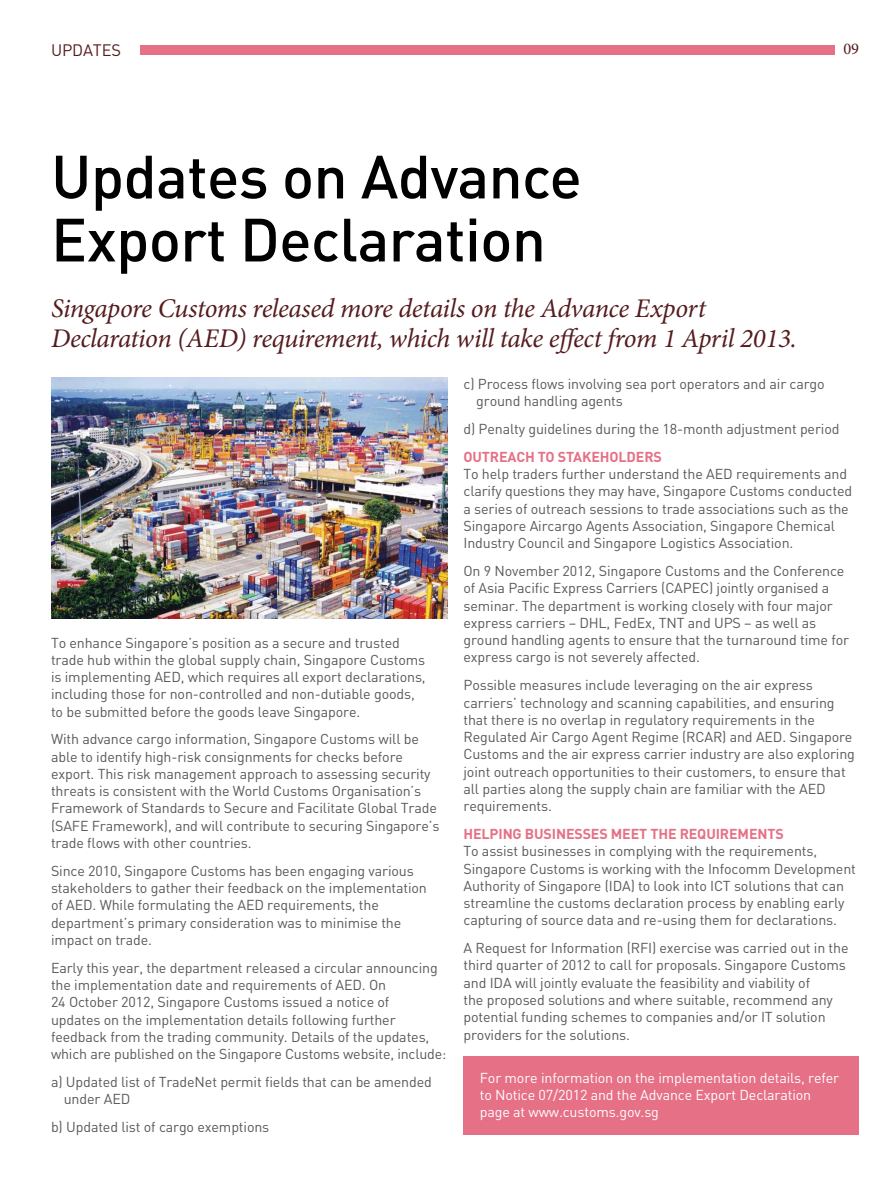
<style>
.page{position:relative;width:893px;height:1191px;background:#fff}
.page>*{position:absolute;margin:0;border:0;box-sizing:border-box;transform-origin:0 0}
.t1{font:500 60px/63px "DIN";letter-spacing:-.01em;color:#000}
.t2{font:italic 27px/30px "Minion Pro";letter-spacing:-.015em;color:#551c1e}
.t3{font:16.35px "DIN";letter-spacing:-.01em;color:#551c1e}
.t4{font:16.35px "Minion Pro";color:#551c1e}
.t5{font:14.25px/17.2px "DIN";letter-spacing:-.01em;color:#58595b}
.t6{font:14.25px/17.2px "DIN";letter-spacing:-.01em;color:#fff}
.t7{font:700 14.25px "DIN";letter-spacing:-.01em;color:#e67086}
</style>
<div class="page">
<div style="left:140px;top:45px;width:694px;height:9px;background:#e67086"></div>
<div style="left:463px;top:1056px;width:396px;height:79px;background:#e67086"></div>
<img style="left:51px;top:377px;width:396px;height:242px">
<p class="t3" style="left:51px;top:40px;width:72px">UPDATES</p>
<p class="t4" style="left:843px;top:38px;width:17px">09</p>
<h1 class="t1" style="left:51px;top:143px;width:532px">Updates on Advance<br>Export Declaration</h1>
<h2 class="t2" style="left:51px;top:294px;width:747px">Singapore Customs released more details on the Advance Export<br>Declaration (AED) requirement, which will take effect from 1 April 2013.</h2>
<p class="t5" style="left:51px;top:633px;width:376px">To enhance Singapore’s position as a secure and trusted trade hub within the global supply chain, Singapore Customs is implementing AED, which requires all export declarations, including those for non-controlled and non-dutiable goods, to be submitted before the goods leave Singapore.</p>
<p class="t5" style="left:51px;top:730px;width:390px">With advance cargo information, Singapore Customs will be able to identify high-risk consignments for checks before export. This risk management approach to assessing security threats is consistent with the World Customs Organisation’s Framework of Standards to Secure and Facilitate Global Trade (SAFE Framework), and will contribute to securing Singapore’s trade flows with other countries.</p>
<p class="t5" style="left:51px;top:862px;width:377px">Since 2010, Singapore Customs has been engaging various stakeholders to gather their feedback on the implementation of AED. While formulating the AED requirements, the department’s primary consideration was to minimise the impact on trade.</p>
<p class="t5" style="left:51px;top:958px;width:397px">Early this year, the department released a circular announcing the implementation date and requirements of AED. On<br>24 October 2012, Singapore Customs issued a notice of<br>updates on the implementation details following further feedback from the trading community. Details of the updates, which are published on the Singapore Customs website, include:</p>
<p class="t5" style="left:64px;top:1073px;width:370px;text-indent:-13px">a) Updated list of TradeNet permit fields that can be amended under AED</p>
<p class="t5" style="left:51px;top:1118px;width:220px">b) Updated list of cargo exemptions</p>
<p class="t5" style="left:476px;top:375px;width:350px;text-indent:-13px">c) Process flows involving sea port operators and air cargo ground handling agents</p>
<p class="t5" style="left:463px;top:420px;width:378px">d) Penalty guidelines during the 18-month adjustment period</p>
<p class="t7" style="left:463px;top:447px;width:200px">OUTREACH TO STAKEHOLDERS</p>
<p class="t5" style="left:463px;top:465px;width:390px">To help traders further understand the AED requirements and clarify questions they may have, Singapore Customs conducted a series of outreach sessions to trade associations such as the Singapore Aircargo Agents Association, Singapore Chemical Industry Council and Singapore Logistics Association.</p>
<p class="t5" style="left:463px;top:562px;width:387px">On 9 November 2012, Singapore Customs and the Conference of Asia Pacific Express Carriers (CAPEC) jointly organised a seminar. The department is working closely with four major express carriers – DHL, FedEx, TNT and UPS – as well as ground handling agents to ensure that the turnaround time for express cargo is not severely affected.</p>
<p class="t5" style="left:463px;top:676px;width:393px">Possible measures include leveraging on the air express carriers’ technology and scanning capabilities, and ensuring that there is no overlap in regulatory requirements in the Regulated Air Cargo Agent Regime (RCAR) and AED. Singapore Customs and the air express carrier industry are also exploring joint outreach opportunities to their customers, to ensure that all parties along the supply chain are familiar with the AED requirements.</p>
<p class="t7" style="left:463px;top:824px;width:322px">HELPING BUSINESSES M EET THE REQUIREM ENTS</p>
<p class="t5" style="left:463px;top:842px;width:394px">To assist businesses in complying with the requirements, Singapore Customs is working with the Infocomm Development Authority of Singapore (IDA) to look into ICT solutions that can streamline the customs declaration process by enabling early capturing of source data and re-using them for declarations.</p>
<p class="t5" style="left:463px;top:939px;width:387px">A Request for Information (RFI) exercise was carried out in the third quarter of 2012 to call for proposals. Singapore Customs and IDA will jointly evaluate the feasibility and viability of<br>the proposed solutions and where suitable, recommend any potential funding schemes to companies and/or IT solution providers for the solutions.</p>
<p class="t6" style="left:480px;top:1068px;width:361px">For more information on the implementation details, refer to Notice 07/2012 and the Advance Export Declaration page at www.customs.gov.sg</p>
</div>
